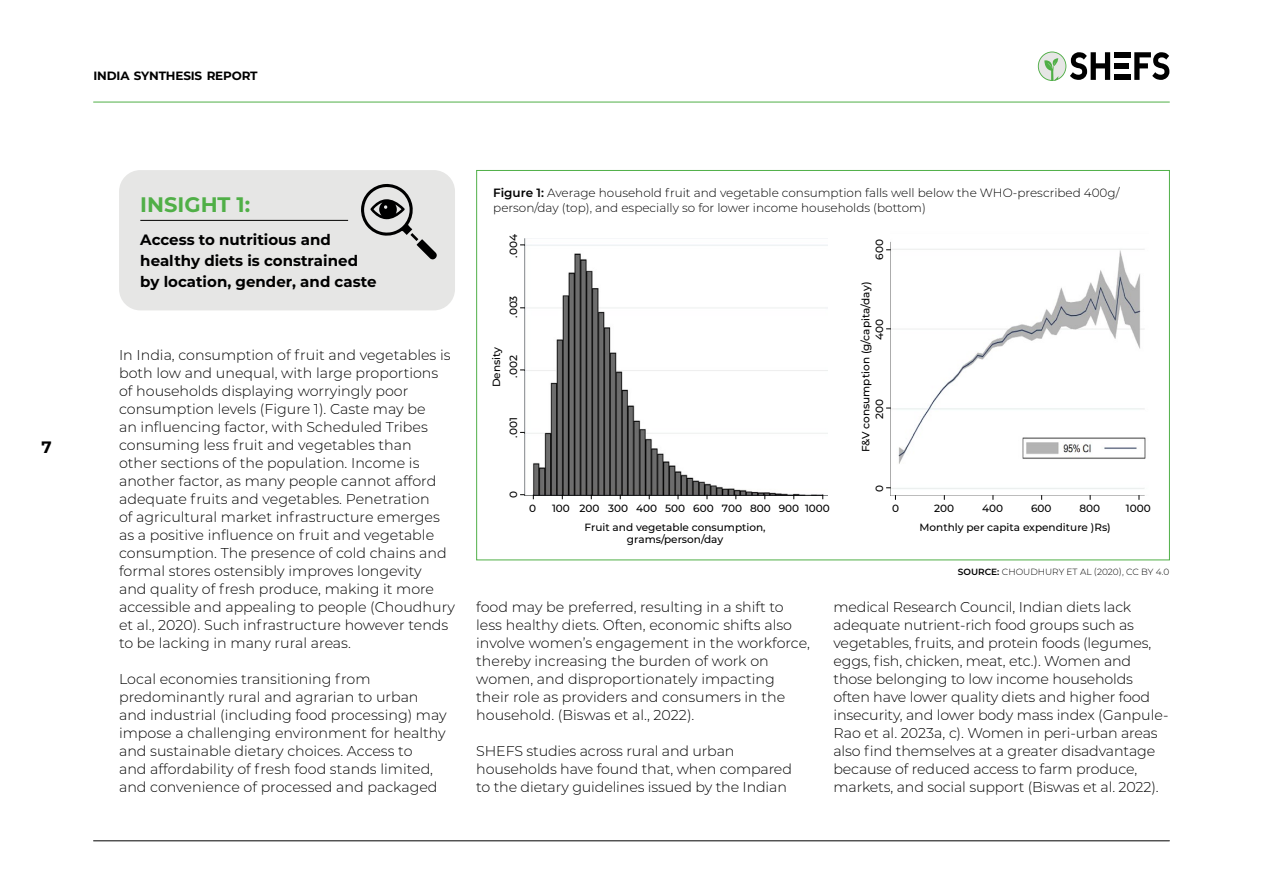
<style>
.page{position:relative;width:1263px;height:893px;background:#fff}
.page>*{position:absolute;margin:0;border:0;box-sizing:border-box;transform-origin:0 0}
.t1{font:700 21px "Montserrat";color:#50af47}
.t2{font:700 16.5px "Montserrat";color:#000}
.t3{font:700 15px/21px "Montserrat";color:#000}
.t4{font:300 14.25px/18px "Montserrat";color:#000}
.t5{font:300 12px/15px "Montserrat";color:#000}
.t6{font:700 12px "Montserrat";letter-spacing:-.015em;color:#000}
.t7{font:500 10.5px/12px "Montserrat";color:#000;text-align:center}
.t8{font:300 9px "Montserrat";color:#000}
.s1{font-weight:600}
</style>
<div class="page">
<svg style="left:1134px;top:52px;width:35px;height:28px"></svg>
<div style="left:1114px;top:52px;width:17px;height:5px;background:#000"></div>
<div style="left:1114px;top:63px;width:15px;height:6px;background:#000"></div>
<div style="left:1114px;top:75px;width:17px;height:5px;background:#000"></div>
<svg style="left:1038px;top:52px;width:72px;height:29px"></svg>
<hr style="left:94px;top:102px;width:1075px;height:1px;background:#50af47">
<hr style="left:94px;top:840px;width:1075px;height:1px;background:#000">
<div style="left:119px;top:170px;width:336px;height:140px;background:#e6e6e5;border-radius:21px"></div>
<hr style="left:140px;top:220px;width:208px;height:1px;background:#000">
<svg style="left:361px;top:184px;width:76px;height:75px"></svg>
<img style="left:890px;top:241px;width:255px;height:255px">
<img style="left:1016px;top:434px;width:130px;height:26px">
<img style="left:525px;top:239px;width:302px;height:256px">
<p class="t2" style="left:42px;top:435px;width:12px">7</p>
<p class="t6" style="left:94px;top:67px;width:166px">INDIA SYNTHESIS REPORT</p>
<h1 class="t1" style="left:140px;top:189px;width:111px">INSIGHT 1:</h1>
<p class="t3" style="left:140px;top:229px;width:238px">Access to nutritious and healthy diets is constrained by location, gender, and caste</p>
<p class="t4" style="left:119px;top:345px;width:337px">In India, consumption of fruit and vegetables is both low and unequal, with large proportions of households displaying worryingly poor consumption levels (Figure 1). Caste may be<br>an influencing factor, with Scheduled Tribes consuming less fruit and vegetables than<br>other sections of the population. Income is another factor, as many people cannot afford adequate fruits and vegetables. Penetration<br>of agricultural market infrastructure emerges as a positive influence on fruit and vegetable consumption. The presence of cold chains and formal stores ostensibly improves longevity<br>and quality of fresh produce, making it more accessible and appealing to people (Choudhury et al., 2020). Such infrastructure however tends to be lacking in many rural areas.</p>
<p class="t4" style="left:119px;top:669px;width:329px">Local economies transitioning from predominantly rural and agrarian to urban and industrial (including food processing) may impose a challenging environment for healthy and sustainable dietary choices. Access to<br>and affordability of fresh food stands limited, and convenience of processed and packaged</p>
<p class="t5" style="left:493px;top:185px;width:628px"><span class="s1">Figure 1:</span> Average household fruit and vegetable consumption falls well below the WHO-prescribed 400g/ person/day (top), and especially so for lower income households (bottom)</p>
<p class="t7" style="left:507px;top:258px;width:25px;rotate:-90deg">.004</p>
<p class="t7" style="left:507px;top:318px;width:24px;rotate:-90deg">.003</p>
<p class="t7" style="left:490px;top:387px;width:42px;rotate:-90deg">Density</p>
<p class="t7" style="left:507px;top:378px;width:24px;rotate:-90deg">.002</p>
<p class="t7" style="left:507px;top:438px;width:22px;rotate:-90deg">.001</p>
<p class="t7" style="left:873px;top:260px;width:22px;rotate:-90deg">600</p>
<p class="t7" style="left:859px;top:452px;width:172px;rotate:-90deg">F&amp;V consumption (g/capita/day)</p>
<p class="t7" style="left:873px;top:340px;width:23px;rotate:-90deg">400</p>
<p class="t7" style="left:873px;top:419px;width:22px;rotate:-90deg">200</p>
<p class="t7" style="left:507px;top:498px;width:9px;rotate:-90deg">0</p>
<p class="t7" style="left:873px;top:492px;width:9px;rotate:-90deg">0</p>
<p class="t7" style="left:529px;top:502px;width:9px">0</p>
<p class="t7" style="left:552px;top:502px;width:279px">100 200 300 400 500 600 700 800 900 1000</p>
<p class="t7" style="left:892px;top:502px;width:9px">0</p>
<p class="t7" style="left:934px;top:502px;width:22px">200</p>
<p class="t7" style="left:982px;top:502px;width:23px">400</p>
<p class="t7" style="left:1031px;top:502px;width:22px">600</p>
<p class="t7" style="left:1079px;top:502px;width:22px">800</p>
<p class="t7" style="left:1126px;top:502px;width:26px">1000</p>
<p class="t7" style="left:584px;top:521px;width:183px">Fruit and vegetable consumption, grams/person/day</p>
<p class="t7" style="left:919px;top:521px;width:193px">Monthly per capita expenditure )Rs)</p>
<p class="t8" style="left:958px;top:566px;width:213px"><span class="s1">SOURCE:</span> CHOUDHURY ET AL (2020), CC BY 4.0</p>
<p class="t4" style="left:476px;top:597px;width:335px">food may be preferred, resulting in a shift to less healthy diets. Often, economic shifts also involve women’s engagement in the workforce, thereby increasing the burden of work on women, and disproportionately impacting their role as providers and consumers in the household. (Biswas et al., 2022).</p>
<p class="t4" style="left:476px;top:741px;width:317px">SHEFS studies across rural and urban households have found that, when compared to the dietary guidelines issued by the Indian</p>
<p class="t4" style="left:833px;top:597px;width:337px">medical Research Council, Indian diets lack adequate nutrient-rich food groups such as vegetables, fruits, and protein foods (legumes, eggs, fish, chicken, meat, etc.). Women and those belonging to low income households often have lower quality diets and higher food insecurity, and lower body mass index (Ganpule-Rao et al. 2023a, c). Women in peri-urban areas also find themselves at a greater disadvantage because of reduced access to farm produce, markets, and social support (Biswas et al. 2022).</p>
</div>
